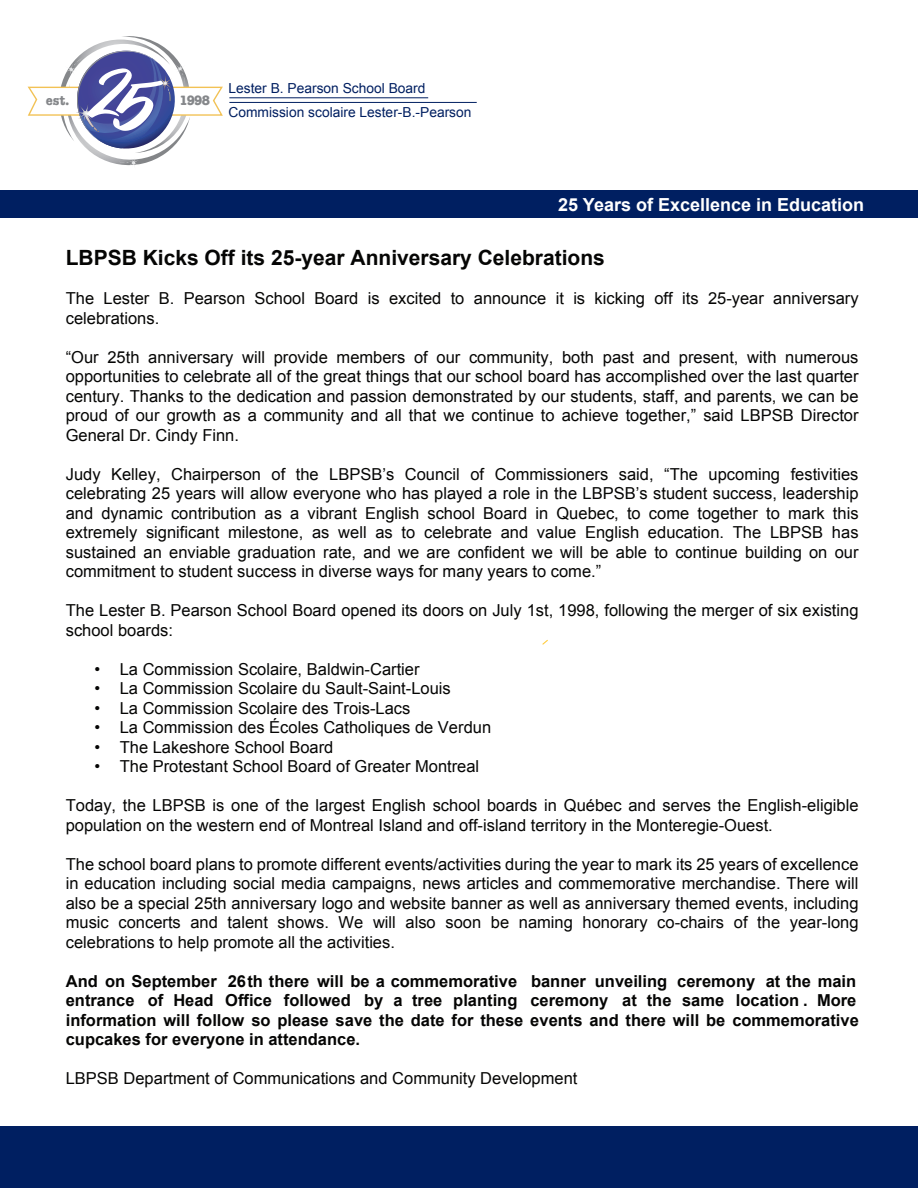
<style>
.page{position:relative;width:918px;height:1188px;background:#fff}
.page>*{position:absolute;margin:0;border:0;box-sizing:border-box;transform-origin:0 0}
.t1{font:700 21px "Arial";color:#050504}
.t2{font:700 18px "Arial";color:#fff}
.t3{font:16.5px/19.5px "Arial";color:#050504}
.t4{font:700 16.5px/19.5px "Arial";color:#050504}
.t5{font:700 condensed 13.95px "American Typewriter";letter-spacing:-.045em;color:#85878a;scale:1.18 1}
.t6{font:13.8px/23.4px "Arial";color:#001f61}
</style>
<div class="page">
<div style="left:0;top:1127px;width:918px;height:61px;background:#001f61"></div>
<div style="left:0;top:190px;width:918px;height:28px;background:#001f61"></div>
<svg style="left:542px;top:640px;width:6px;height:5px"></svg>
<hr style="left:229px;top:102px;width:248px;height:1px;background:#001f61">
<hr style="left:229px;top:98px;width:199px;height:1px;background:#001f61">
<img style="left:88px;top:40px;width:33px;height:9px">
<img style="left:121px;top:36px;width:45px;height:13px">
<svg style="left:27px;top:49px;width:196px;height:117px"></svg>
<p class="t5" style="left:46px;top:89px;width:21px">est.</p>
<p class="t5" style="left:180px;top:89px;width:27px">1998</p>
<p class="t6" style="left:229px;top:77px;width:244px">Lester B. Pearson School Board<br>Commission scolaire Lester-B.-Pearson</p>
<p class="t2" style="left:558px;top:193px;width:307px">25 Years of Excellence in Education</p>
<p class="t1" style="left:66px;top:244px;width:541px">LBPSB Kicks Off its 25-year Anniversary Celebrations</p>
<p class="t3" style="left:66px;top:289px;width:794px">The Lester B. Pearson School Board is excited to announce it is kicking off its 25-year anniversary celebrations.</p>
<p class="t3" style="left:66px;top:347px;width:794px;text-align:justify">“Our 25th anniversary will provide members of our community, both past and present, with numerous opportunities to celebrate all of the great things that our school board has accomplished over the last quarter century. Thanks to the dedication and passion demonstrated by our students, staff, and parents, we can be proud of our growth as a community and all that we continue to achieve together,” said LBPSB Director General Dr. Cindy Finn.</p>
<p class="t3" style="left:66px;top:464px;width:794px;text-align:justify">Judy Kelley, Chairperson of the LBPSB’s Council of Commissioners said, “The upcoming festivities celebrating 25 years will allow everyone who has played a role in the LBPSB’s student success, leadership and dynamic contribution as a vibrant English school Board in Quebec, to come together to mark this extremely significant milestone, as well as to celebrate and value English education. The LBPSB has sustained an enviable graduation rate, and we are confident we will be able to continue building on our commitment to student success in diverse ways for many years to come.”</p>
<p class="t3" style="left:66px;top:601px;width:794px">The Lester B. Pearson School Board opened its doors on July 1st, 1998, following the merger of six existing school boards:</p>
<p class="t3" style="left:94px;top:659px;width:327px">• La Commission Scolaire, Baldwin-Cartier</p>
<p class="t3" style="left:94px;top:679px;width:358px">• La Commission Scolaire du Sault-Saint-Louis</p>
<p class="t3" style="left:94px;top:698px;width:317px">• La Commission Scolaire des Trois-Lacs</p>
<p class="t3" style="left:94px;top:718px;width:398px">• La Commission des Écoles Catholiques de Verdun</p>
<p class="t3" style="left:94px;top:737px;width:240px">• The Lakeshore School Board</p>
<p class="t3" style="left:94px;top:757px;width:386px">• The Protestant School Board of Greater Montreal</p>
<p class="t3" style="left:66px;top:796px;width:794px">Today, the LBPSB is one of the largest English school boards in Québec and serves the English-eligible population on the western end of Montreal Island and off-island territory in the Monteregie-Ouest.</p>
<p class="t3" style="left:66px;top:854px;width:794px;text-align:justify">The school board plans to promote different events/activities during the year to mark its 25 years of excellence in education including social media campaigns, news articles and commemorative merchandise. There will also be a special 25th anniversary logo and website banner as well as anniversary themed events, including music concerts and talent shows. We will also soon be naming honorary co-chairs of the year-long celebrations to help promote all the activities.</p>
<p class="t4" style="left:66px;top:972px;width:795px">And on September 26th there will be a commemorative banner unveiling ceremony at the main entrance of Head Office followed by a tree planting ceremony at the same location . More information will follow so please save the date for these events and there will be commemorative cupcakes for everyone in attendance.</p>
<p class="t3" style="left:66px;top:1069px;width:513px">LBPSB Department of Communications and Community Development</p>
</div>
